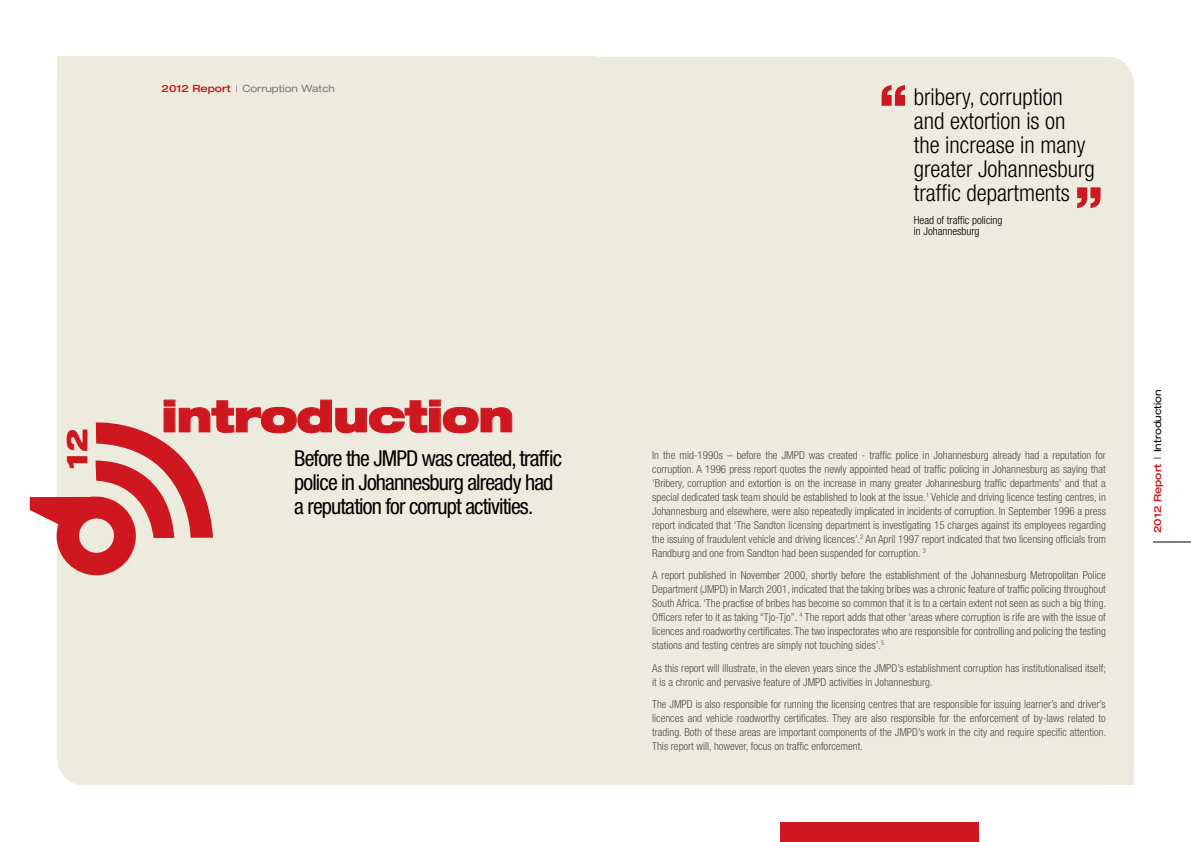
<style>
.page{position:relative;width:1191px;height:842px;background:#fff}
.page>*{position:absolute;margin:0;border:0;box-sizing:border-box;transform-origin:0 0}
.t1{font:900 54.7px "Helvetica Neue LT Std";color:#ce171e}
.t2{font:900 expanded 43px "Helvetica Neue LT Std";letter-spacing:-.02em;color:#ce171e}
.t3{font:700 30px "Akzidenz Grot Ext BQ";color:#ce171e}
.t4{font:300 condensed 23.3px/24px "Helvetica Neue LT Std";color:#000}
.t5{font:condensed 21.9px/23.7px "Helvetica Neue LT Std";letter-spacing:-.04em;color:#000}
.t6{font:300 condensed 11.2px/11.1px "Helvetica Neue LT Std";color:#000}
.t7{font:300 condensed 11px/14px "Helvetica Neue LT Std";color:#4d4d4f;text-align:justify}
.t8{font:expanded 10px "Helvetica Neue LT Std";color:#77787b}
.t9{font:expanded 10px "Helvetica Neue LT Std";color:#000}
.s1{font-weight:500;color:#ce171e}
.s2{font-weight:300;font-stretch:condensed}
</style>
<div class="page">
<div style="left:57px;top:57px;width:1077px;height:728px;background:#edebdd;border-radius:28px"></div>
<div style="left:595px;top:729px;width:539px;height:56px;background:#edebdd"></div>
<div style="left:57px;top:57px;width:538px;height:85px;background:#edebdd"></div>
<div style="left:780px;top:822px;width:198px;height:20px;background:#ce171e"></div>
<hr style="left:1153px;top:541px;width:38px;height:1px;background:#000">
<svg style="left:29px;top:399px;width:484px;height:177px"></svg>
<p class="t8" style="left:162px;top:83px;width:175px"><span class="s1">2012 Report</span> <span class="s2">I</span> Corruption Watch</p>
<h3 class="t3" style="left:60px;top:473px;width:48px;rotate:-90deg">12</h3>
<h2 class="t2" style="left:162px;top:388px;width:354px">introduction</h2>
<h3 class="t5" style="left:294px;top:447px;width:269px">Before the JMPD was created, traffic police in Johannesburg already had a reputation for corrupt activities.</h3>
<h1 class="t1" style="left:879px;top:72px;width:30px">“</h1>
<h3 class="t4" style="left:913px;top:84px;width:183px">bribery, corruption and extortion is on the increase in many greater Johannesburg traffic departments</h3>
<h1 class="t1" style="left:1103px;top:221px;width:30px;rotate:-180deg">“</h1>
<p class="t6" style="left:913px;top:214px;width:90px">Head of traffic policing in Johannesburg</p>
<p class="t7" style="left:652px;top:448px;width:455px">In the mid-1990s – before the JMPD was created - traffic police in Johannesburg already had a reputation for corruption. A 1996 press report quotes the newly appointed head of traffic policing in Johannesburg as saying that ‘Bribery, corruption and extortion is on the increase in many greater Johannesburg traffic departments’ and that a special dedicated task team should be established to look at the issue.<sup>1</sup> Vehicle and driving licence testing centres, in Johannesburg and elsewhere, were also repeatedly implicated in incidents of corruption. In September 1996 a press report indicated that ‘The Sandton licensing department is investigating 15 charges against its employees regarding the issuing of fraudulent vehicle and driving licences’.<sup>2</sup> An April 1997 report indicated that two licensing officials from Randburg and one from Sandton had been suspended for corruption. <sup>3</sup></p>
<p class="t7" style="left:652px;top:568px;width:455px">A report published in November 2000, shortly before the establishment of the Johannesburg Metropolitan Police Department (JMPD) in March 2001, indicated that the taking bribes was a chronic feature of traffic policing throughout South Africa. ‘The practise of bribes has become so common that it is to a certain extent not seen as such a big thing.<br>Officers refer to it as taking “Tjo-Tjo”. <sup>4</sup> The report adds that other ‘areas where corruption is rife are with the issue of licences and roadworthy certificates. The two inspectorates who are responsible for controlling and policing the testing stations and testing centres are simply not touching sides’.<sup>5</sup></p>
<p class="t7" style="left:652px;top:661px;width:455px">As this report will illustrate, in the eleven years since the JMPD’s establishment corruption has institutionalised itself; it is a chronic and pervasive feature of JMPD activities in Johannesburg.</p>
<p class="t7" style="left:652px;top:697px;width:456px">The JMPD is also responsible for running the licensing centres that are responsible for issuing learner’s and driver’s licences and vehicle roadworthy certificates. They are also responsible for the enforcement of by-laws related to trading. Both of these areas are important components of the JMPD’s work in the city and require specific attention.<br>This report will, however, focus on traffic enforcement.</p>
<p class="t9" style="left:1151px;top:533px;width:145px;rotate:-90deg"><span class="s1">2012 Report</span> <span class="s2">I</span> Introduction</p>
</div>
